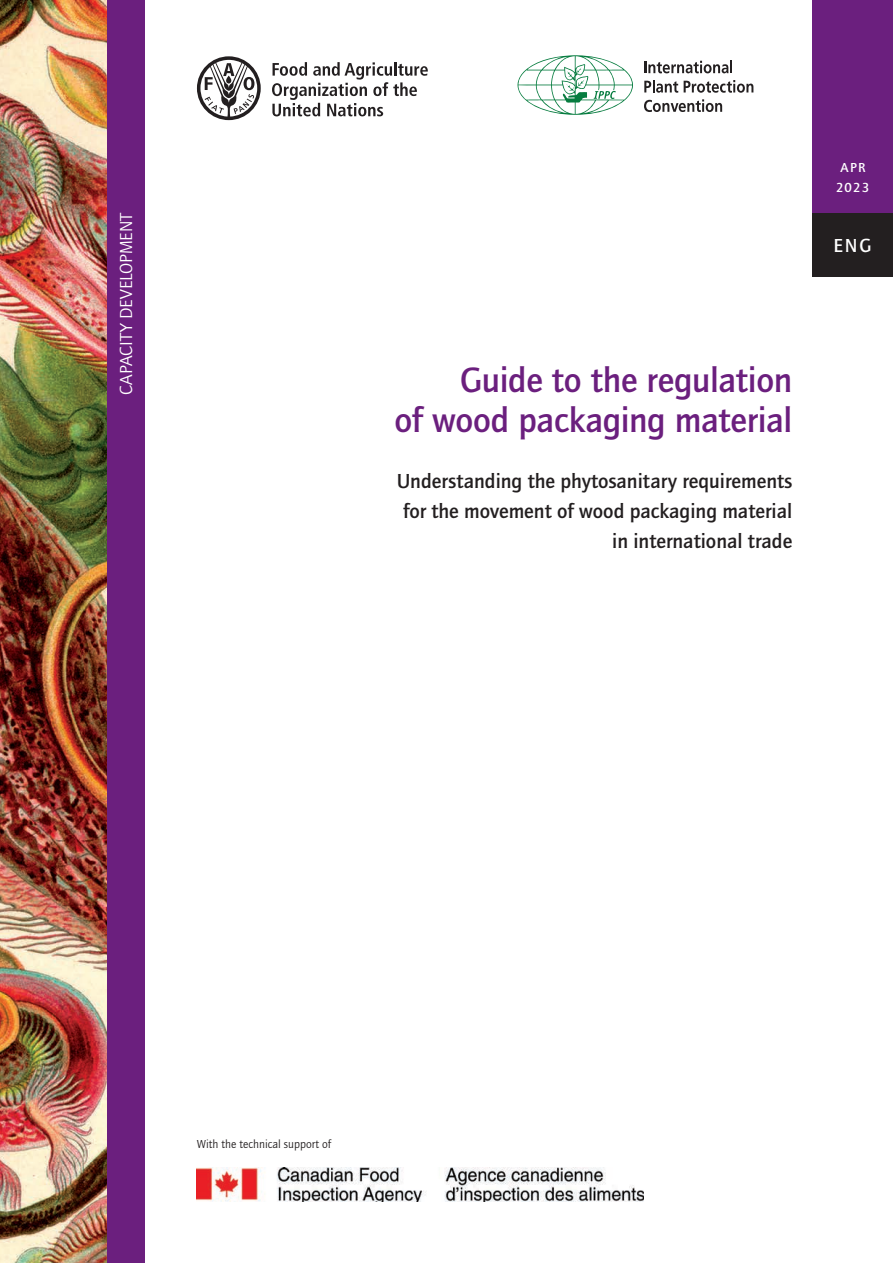
<style>
.page{position:relative;width:893px;height:1263px;background:#fff}
.page>*{position:absolute;margin:0;border:0;box-sizing:border-box;transform-origin:0 0}
.t1{font:500 36px/40.5px "Quay Sans ITC Std";letter-spacing:-.01em;color:#6b1f7e;text-align:right}
.t2{font:500 21px/30px "Quay Sans ITC Std";color:#231f20;text-align:right}
.t3{font:500 19.5px "Quay Sans ITC Std";color:#fff}
.t4{font:18px "Quay Sans ITC Std";letter-spacing:-.01em;color:#fff}
.t5{font:500 13.5px/19.5px "Quay Sans ITC Std";letter-spacing:.09em;color:#fff;text-align:center}
.t6{font:12px "Quay Sans ITC Std";color:#231f20}
</style>
<div class="page">
<div style="left:106px;top:0;width:39px;height:1263px;background:#6b1f7e"></div>
<img style="left:0;top:0;width:106px;height:1263px">
<svg style="left:197px;top:56px;width:64px;height:64px"></svg>
<svg style="left:272px;top:62px;width:156px;height:54px"></svg>
<svg style="left:644px;top:61px;width:88px;height:12px"></svg>
<svg style="left:644px;top:80px;width:34px;height:13px"></svg>
<svg style="left:684px;top:80px;width:69px;height:13px"></svg>
<svg style="left:644px;top:99px;width:78px;height:13px"></svg>
<svg style="left:518px;top:55px;width:115px;height:60px"></svg>
<div style="left:812px;top:0;width:81px;height:213px;background:#6b1f7e"></div>
<div style="left:812px;top:213px;width:81px;height:63px;background:#231f20"></div>
<img style="left:197px;top:1167px;width:447px;height:35px">
<p class="t4" style="left:116px;top:395px;width:185px;rotate:-90deg">CAPACITY DEVELOPMENT</p>
<p class="t5" style="left:836px;top:158px;width:35px">APR<br>2023</p>
<p class="t3" style="left:834px;top:235px;width:39px">ENG</p>
<h1 class="t1" style="left:395px;top:360px;width:399px">Guide to the regulation<br>of wood packaging material</h1>
<p class="t2" style="left:397px;top:466px;width:397px">Understanding the phytosanitary requirements for the movement of wood packaging material in international trade</p>
<p class="t6" style="left:197px;top:1137px;width:136px">With the technical support of</p>
</div>
